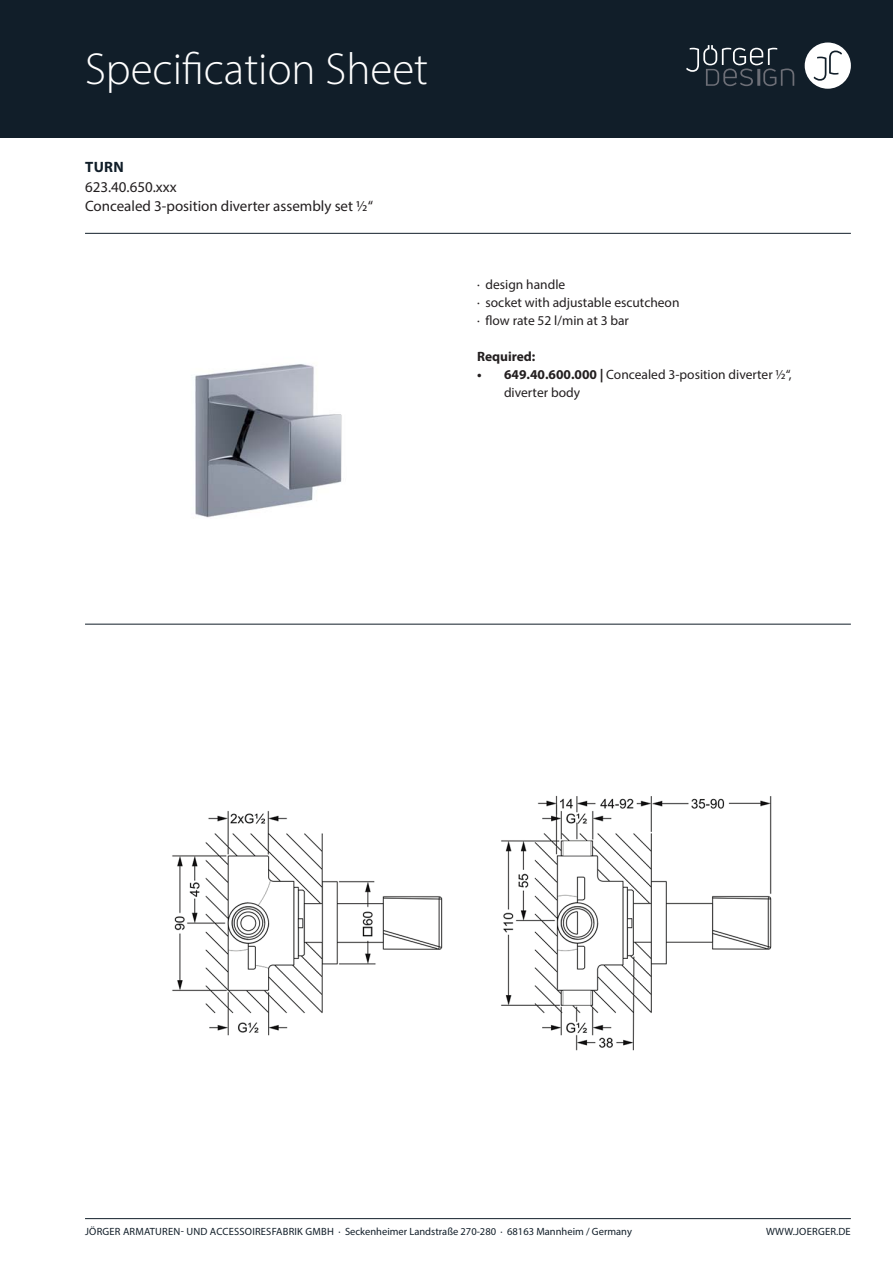
<style>
.page{position:relative;width:893px;height:1263px;background:#fff}
.page>*{position:absolute;margin:0;border:0;box-sizing:border-box;transform-origin:0 0}
.t1{font:300 45px "Myriad Pro";color:#fff}
.t2{font:15px "Myriad Pro";color:#231f20}
.t3{font:700 15px "Myriad Pro";color:#111e29}
.t4{font:13.5px/18px "Myriad Pro";color:#231f20}
.t5{font:700 13.5px "Myriad Pro";color:#231f20}
.t6{font:10.5px "Myriad Pro";letter-spacing:.005em;color:#111e29}
.s1{font-weight:700}
</style>
<div class="page">
<div style="left:0;top:0;width:893px;height:138px;background:#111e29"></div>
<div style="left:805px;top:43px;width:46px;height:46px;background:#fff;border-radius:50%"></div>
<svg style="left:814px;top:51px;width:28px;height:30px"></svg>
<svg style="left:686px;top:45px;width:108px;height:41px"></svg>
<hr style="left:85px;top:1218px;width:766px;height:1px;background:#111e29">
<hr style="left:85px;top:233px;width:766px;height:1px;background:#111e29">
<hr style="left:85px;top:624px;width:766px;height:1px;background:#111e29">
<img style="left:195px;top:364px;width:147px;height:154px">
<img style="left:172px;top:795px;width:600px;height:256px">
<h1 class="t1" style="left:85px;top:52px;width:345px">Specification Sheet</h1>
<p class="t3" style="left:85px;top:161px;width:40px">TURN</p>
<p class="t2" style="left:85px;top:200px;width:289px">Concealed 3-position diverter assembly set ½“</p>
<p class="t2" style="left:85px;top:181px;width:93px">623.40.650.xxx</p>
<p class="t4" style="left:477px;top:277px;width:204px">· design handle<br>· socket with adjustable escutcheon · flow rate 52 l/min at 3 bar</p>
<p class="t5" style="left:477px;top:351px;width:60px">Required:</p>
<p class="t4" style="left:504px;top:367px;width:289px;text-indent:-27px"><span class="s1">• 649.40.600.000 |</span> Concealed 3-position diverter ½“, diverter body</p>
<p class="t6" style="left:85px;top:1228px;width:548px">JÖRGER ARMATUREN- UND ACCESSOIRESFABRIK GMBH · Seckenheimer Landstraße 270-280 · 68163 Mannheim / Germany</p>
<p class="t6" style="left:766px;top:1228px;width:86px">WWW.JOERGER.DE</p>
</div>
